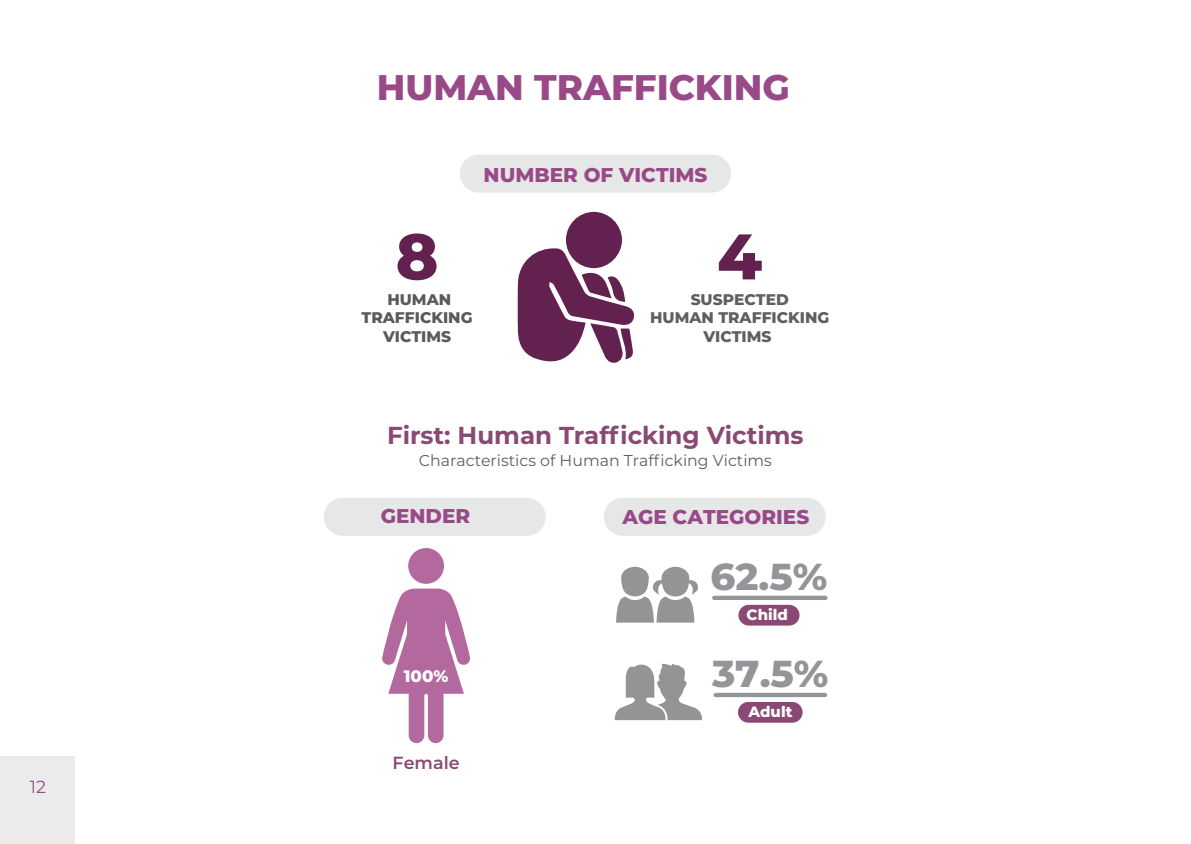
<style>
.page{position:relative;width:1191px;height:844px;background:#fff}
.page>*{position:absolute;margin:0;border:0;box-sizing:border-box;transform-origin:0 0}
.t1{font:800 64.23px "Montserrat";color:#632150}
.t2{font:800 37.45px "Montserrat";color:#939598}
.t3{font:800 35.52px "Montserrat";color:#9a4988}
.t4{font:700 24.5px "Montserrat";color:#884973}
.t5{font:800 19.95px "Montserrat";color:#9a4988}
.t6{font:600 17.5px "Montserrat";color:#894974}
.t7{font:17.5px "Montserrat";color:#9a4988}
.t8{font:800 16.62px "Montserrat";color:#fff}
.t9{font:15.75px "Montserrat";color:#5e5f5f}
.t10{font:800 15.4px/18.6px "Montserrat";color:#5e5f5f;text-align:center}
.t11{font:800 15.4px/18.6px "Montserrat";color:#595a5c;text-align:center}
.t12{font:800 15.05px "Montserrat";color:#fff}
</style>
<div class="page">
<div style="left:0;top:756px;width:75px;height:87px;background:#ebebec"></div>
<div style="left:324px;top:498px;width:221px;height:37px;background:#e6e7e7;border-radius:19px"></div>
<svg style="left:517px;top:212px;width:117px;height:151px"></svg>
<div style="left:460px;top:155px;width:271px;height:37px;background:#e6e7e7;border-radius:19px"></div>
<svg style="left:382px;top:548px;width:88px;height:195px"></svg>
<div style="left:604px;top:498px;width:221px;height:37px;background:#e6e7e7;border-radius:19px"></div>
<div style="left:713px;top:692px;width:114px;height:5px;background:#939598;border-radius:2px"></div>
<div style="left:738px;top:701px;width:64px;height:21px;background:#894974;border-radius:10px"></div>
<svg style="left:615px;top:663px;width:87px;height:57px"></svg>
<div style="left:712px;top:595px;width:115px;height:5px;background:#939598;border-radius:2px"></div>
<div style="left:738px;top:604px;width:61px;height:21px;background:#894974;border-radius:10px"></div>
<svg style="left:616px;top:566px;width:82px;height:56px"></svg>
<p class="t7" style="left:30px;top:775px;width:18px">12</p>
<h3 class="t3" style="left:377px;top:61px;width:414px">HUMAN TRAFFICKING</h3>
<p class="t5" style="left:483px;top:160px;width:225px">NUMBER OF VICTIMS</p>
<h1 class="t1" style="left:395px;top:209px;width:44px">8</h1>
<h1 class="t1" style="left:717px;top:209px;width:46px">4</h1>
<p class="t11" style="left:362px;top:289px;width:112px">HUMAN<br>TRAFFICKING<br>VICTIMS</p>
<p class="t10" style="left:650px;top:289px;width:181px">SUSPECTED<br>HUMAN TRAFFICKING<br>VICTIMS</p>
<h3 class="t4" style="left:387px;top:418px;width:418px">First: Human Trafficking Victims</h3>
<p class="t9" style="left:419px;top:449px;width:354px">Characteristics of Human Trafficking Victims</p>
<p class="t5" style="left:381px;top:501px;width:91px">GENDER</p>
<p class="t5" style="left:622px;top:502px;width:188px">AGE CATEGORIES</p>
<p class="t8" style="left:404px;top:664px;width:46px">100%</p>
<p class="t6" style="left:392px;top:750px;width:69px">Female</p>
<h2 class="t2" style="left:710px;top:549px;width:118px">62.5%</h2>
<p class="t12" style="left:746px;top:603px;width:43px">Child</p>
<h2 class="t2" style="left:712px;top:646px;width:118px">37.5%</h2>
<p class="t12" style="left:748px;top:701px;width:45px">Adult</p>
</div>
